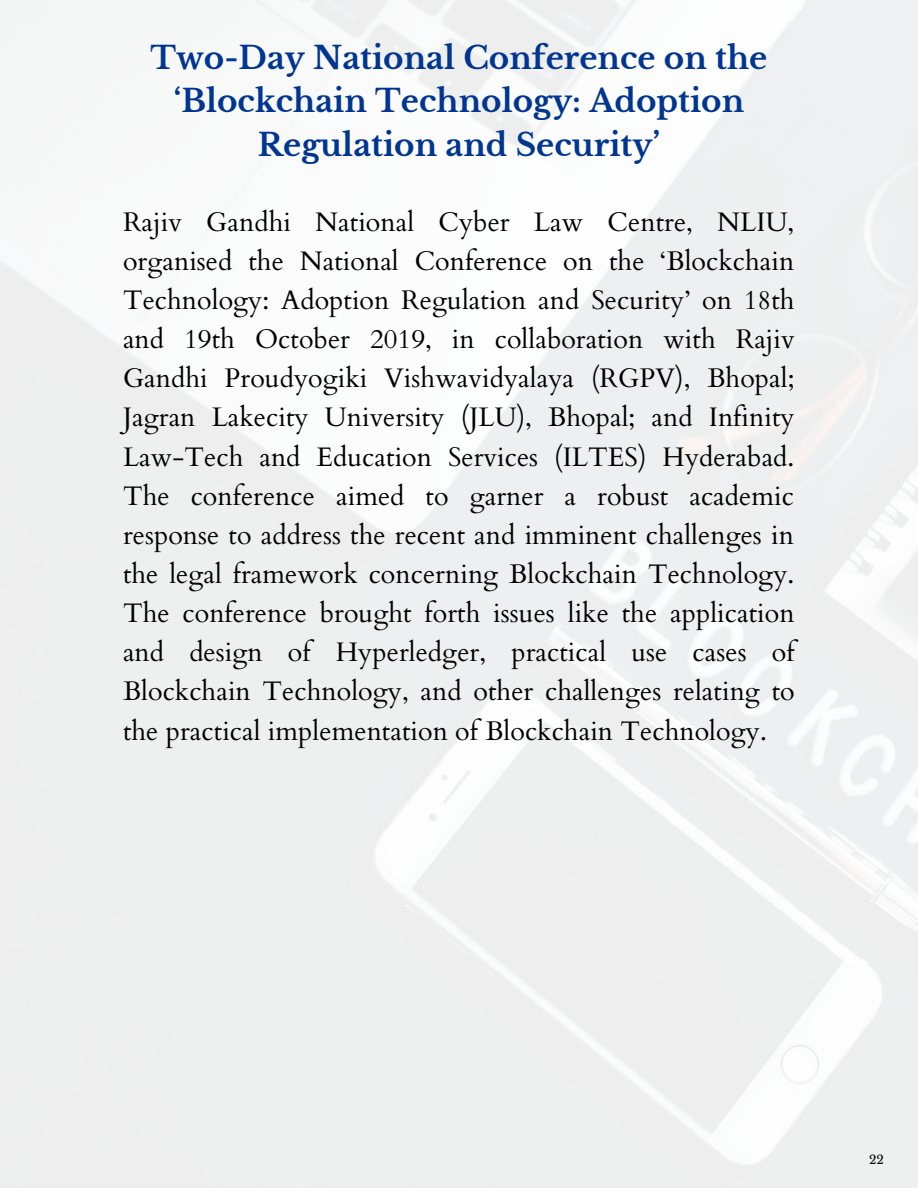
<style>
.page{position:relative;width:918px;height:1188px;background:#fff}
.page>*{position:absolute;margin:0;border:0;box-sizing:border-box;transform-origin:0 0}
.t1{font:700 31.05px/43.3px "Libre Baskerville";color:#003692;text-align:center}
.t2{font:26.85px/39.2px "Cardo";color:#000;text-align:justify}
.t3{font:12px "Libre Baskerville";color:#000}
</style>
<div class="page">
<p class="t1" style="left:151px;top:37px;width:618px">Two-Day National Conference on the ‘Blockchain Technology: Adoption<br>Regulation and Security’</p>
<p class="t2" style="left:123px;top:203px;width:673px">Rajiv Gandhi National Cyber Law Centre, NLIU, organised the National Conference on the ‘Blockchain Technology: Adoption Regulation and Security’ on 18th and 19th October 2019, in collaboration with Rajiv Gandhi Proudyogiki Vishwavidyalaya (RGPV), Bhopal; Jagran Lakecity University (JLU), Bhopal; and Infinity Law-Tech and Education Services (ILTES) Hyderabad.<br>The conference aimed to garner a robust academic response to address the recent and imminent challenges in the legal framework concerning Blockchain Technology.<br>The conference brought forth issues like the application and design of Hyperledger, practical use cases of Blockchain Technology, and other challenges relating to the practical implementation of Blockchain Technology.</p>
<p class="t3" style="left:869px;top:1152px;width:16px">22</p>
</div>
